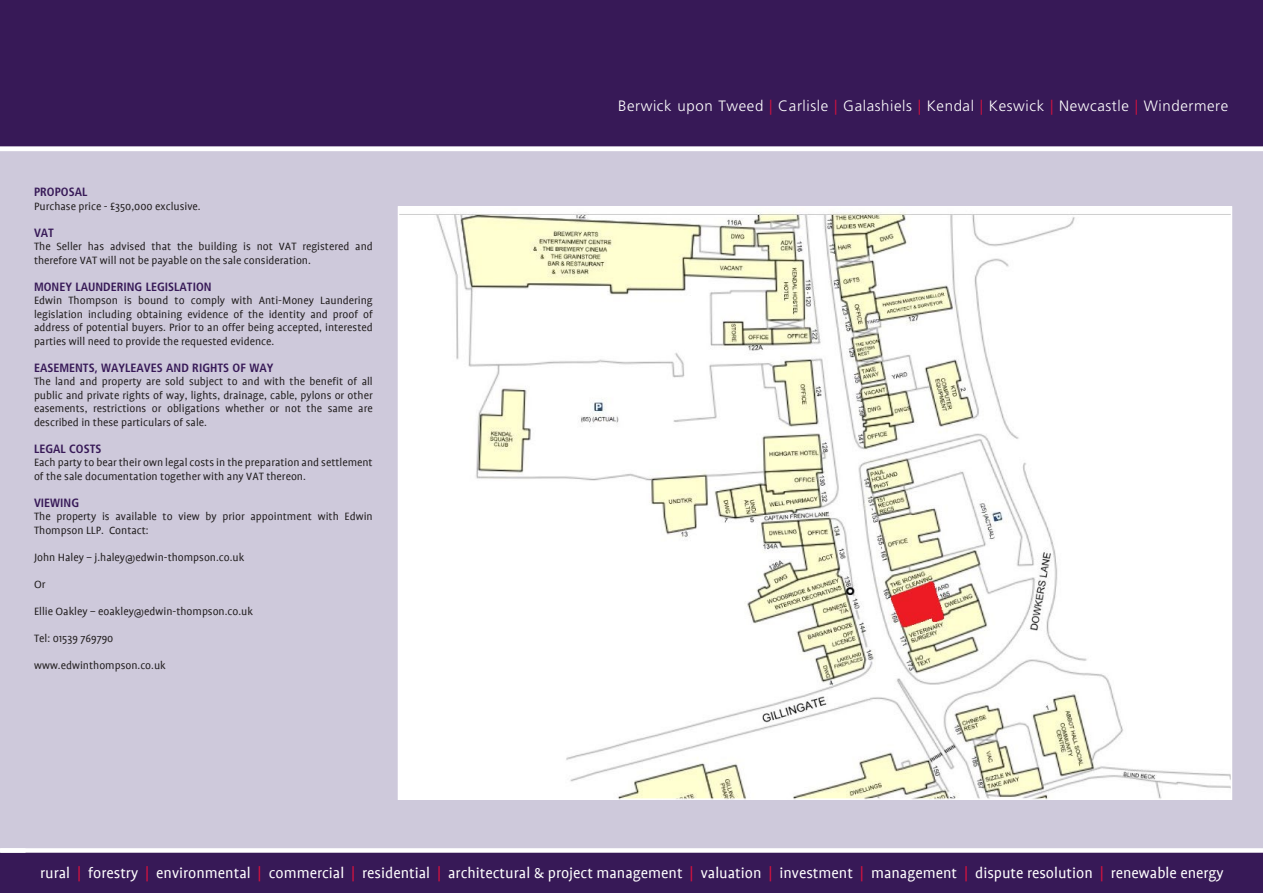
<style>
.page{position:relative;width:1263px;height:893px;background:#fff}
.page>*{position:absolute;margin:0;border:0;box-sizing:border-box;transform-origin:0 0}
.Text{font:16.5px "Profile";color:#fff}
.add{font:300 15px "Frutiger LT Std";letter-spacing:.04em;color:#fff}
.Text-2{font:12px/13.5px "Profile";color:#231f20}
.Headings{font:700 condensed 12px "Frutiger LT Std";color:#371957}
.s1{color:#d7123e}
</style>
<div class="page">
<div style="left:0;top:147px;width:1263px;height:705px;background:#cec9db"></div>
<div style="left:0;top:0;width:1263px;height:149px;background:#371957"></div>
<div style="left:0;top:850px;width:1263px;height:43px;background:#371957"></div>
<div style="left:0;top:848px;width:1263px;height:5px;background:#fff"></div>
<hr style="left:0;top:147px;width:1263px;height:4px;background:#fff">
<img style="left:401px;top:209px;width:828px;height:588px">
<p class="Headings" style="left:34px;top:185px;width:55px">PROPOSAL</p>
<p class="Text-2" style="left:34px;top:199px;width:168px">Purchase price - £350,000 exclusive.</p>
<p class="Headings" style="left:34px;top:225px;width:21px">VAT</p>
<p class="Text-2" style="left:34px;top:240px;width:340px">The Seller has advised that the building is not VAT registered and therefore VAT will not be payable on the sale consideration.</p>
<p class="Headings" style="left:34px;top:279px;width:179px">MONEY LAUNDERING LEGISLATION</p>
<p class="Text-2" style="left:34px;top:294px;width:340px;text-align:justify">Edwin Thompson is bound to comply with Anti-Money Laundering legislation including obtaining evidence of the identity and proof of address of potential buyers. Prior to an offer being accepted, interested parties will need to provide the requested evidence.</p>
<p class="Headings" style="left:34px;top:360px;width:241px">EASEMENTS, WAYLEAVES AND RIGHTS OF WAY</p>
<p class="Text-2" style="left:34px;top:375px;width:340px;text-align:justify">The land and property are sold subject to and with the benefit of all public and private rights of way, lights, drainage, cable, pylons or other easements, restrictions or obligations whether or not the same are described in these particulars of sale.</p>
<p class="Headings" style="left:34px;top:441px;width:69px">LEGAL COSTS</p>
<p class="Text-2" style="left:34px;top:456px;width:340px">Each party to bear their own legal costs in the preparation and settlement of the sale documentation together with any VAT thereon.</p>
<p class="Headings" style="left:34px;top:495px;width:47px">VIEWING</p>
<p class="Text-2" style="left:34px;top:510px;width:340px">The property is available to view by prior appointment with Edwin<br>Thompson LLP. Contact:</p>
<p class="Text-2" style="left:34px;top:550px;width:212px">John Haley – j.haley@edwin-thompson.co.uk</p>
<p class="Text-2" style="left:34px;top:577px;width:13px">Or</p>
<p class="Text-2" style="left:34px;top:604px;width:220px">Ellie Oakley – eoakley@edwin-thompson.co.uk</p>
<p class="Text-2" style="left:34px;top:631px;width:81px">Tel: 01539 769790</p>
<p class="Text-2" style="left:34px;top:658px;width:133px">www.edwinthompson.co.uk</p>
<p class="add" style="left:618px;top:97px;width:612px">Berwick upon Tweed <span class="s1">|</span> Carlisle <span class="s1">|</span> Galashiels <span class="s1">|</span> Kendal <span class="s1">|</span> Keswick <span class="s1">|</span> Newcastle <span class="s1">|</span> Windermere</p>
<p class="Text" style="left:40px;top:864px;width:1185px">rural <span class="s1">|</span> forestry <span class="s1">|</span> environmental <span class="s1">|</span> commercial <span class="s1">|</span> residential <span class="s1">|</span> architectural &amp; project management <span class="s1">|</span> valuation <span class="s1">|</span> investment <span class="s1">|</span> management <span class="s1">|</span> dispute resolution <span class="s1">|</span> renewable energy</p>
</div>
